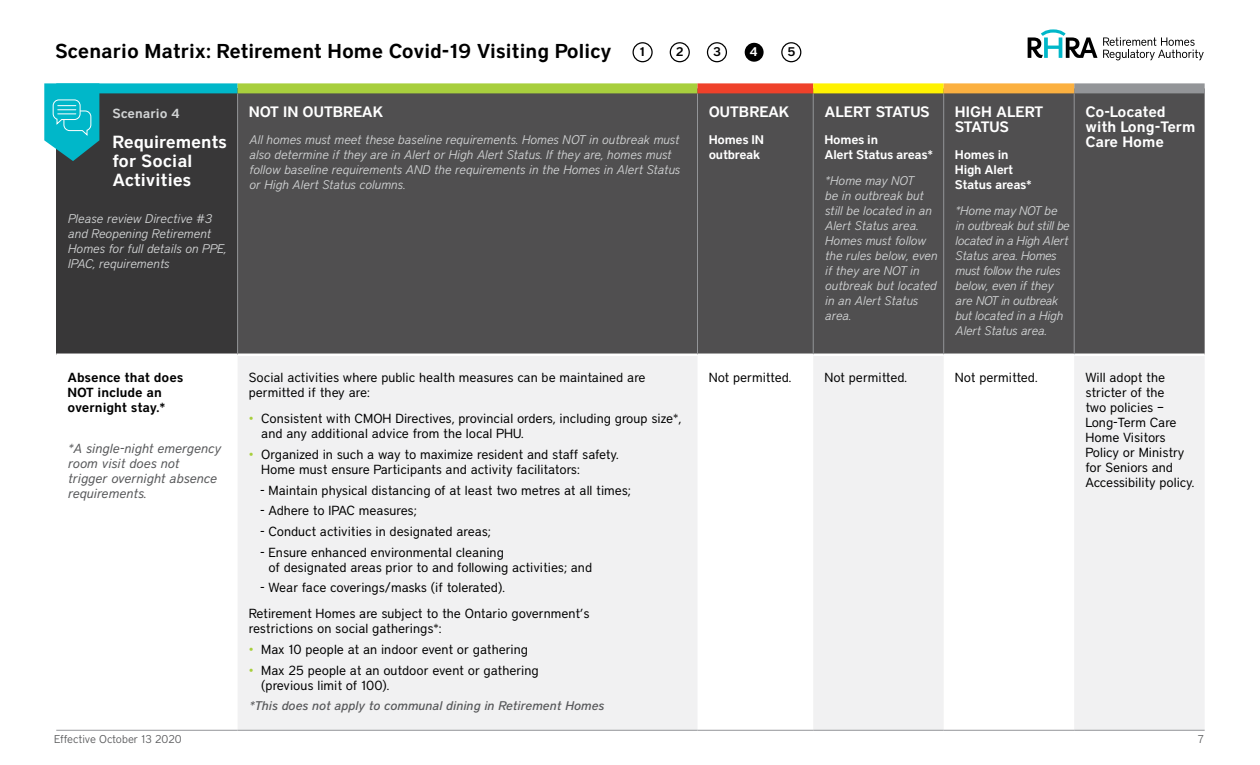
<style>
.page{position:relative;width:1260px;height:765px;background:#fff}
.page>*{position:absolute;margin:0;border:0;box-sizing:border-box;transform-origin:0 0}
.t1{font:600 20px "District";color:#000}
.t2{font:600 17.5px/18.8px "District";color:#fff}
.t3{font:600 15px/15px "District";color:#fff}
.t4{font:13.12px/15px "District";color:#000}
.t5{font:italic 13.12px/15px "District";color:#58595b}
.t6{font:600 13.12px/15px "District";color:#000}
.t7{font:600 13.12px "District";color:#d1d3d4}
.t8{font:italic 300 12.5px/15px "District";color:#d1d3d4}
.t9{font:italic 300 12.5px/15px "District";letter-spacing:-.025em;color:#d1d3d4}
.t10{font:600 12.5px/15px "District";letter-spacing:-.02em;color:#fff}
.t11{font:italic 500 12.5px "District";color:#58595b}
.t12{font:600 12.5px "District";color:#000}
.t13{font:300 11.25px "District";color:#58595b}
.s1{color:#a8cf3d}
</style>
<div class="page">
<svg style="left:1103px;top:37px;width:101px;height:23px"></svg>
<svg style="left:1028px;top:29px;width:69px;height:29px"></svg>
<div style="left:56px;top:88px;width:182px;height:267px;background:#383738"></div>
<div style="left:238px;top:93px;width:967px;height:261px;background:#504f50"></div>
<svg style="left:238px;top:356px;width:967px;height:374px;fill:#f1f1f2"></svg>
<div style="left:1074px;top:83px;width:131px;height:10px;background:#939598"></div>
<hr style="left:56px;top:354px;width:182px;height:2px;background:#fff">
<hr style="left:56px;top:730px;width:182px;height:1px;background:#939598">
<hr style="left:238px;top:730px;width:460px;height:1px;background:#939598">
<hr style="left:698px;top:730px;width:115px;height:1px;background:#939598">
<hr style="left:813px;top:730px;width:131px;height:1px;background:#939598">
<hr style="left:944px;top:730px;width:130px;height:1px;background:#939598">
<hr style="left:1074px;top:730px;width:131px;height:1px;background:#939598">
<hr style="left:237px;top:93px;width:1px;height:261px;background:#939598">
<hr style="left:697px;top:93px;width:1px;height:261px;background:#939598">
<hr style="left:813px;top:93px;width:1px;height:261px;background:#939598">
<hr style="left:943px;top:93px;width:1px;height:261px;background:#939598">
<hr style="left:1074px;top:93px;width:1px;height:261px;background:#939598">
<div style="left:56px;top:83px;width:182px;height:10px;background:#00b7c9"></div>
<div style="left:238px;top:83px;width:460px;height:10px;background:#a8cf3d"></div>
<div style="left:698px;top:83px;width:115px;height:10px;background:#ef412a"></div>
<div style="left:813px;top:83px;width:131px;height:10px;background:#fff200"></div>
<div style="left:944px;top:83px;width:130px;height:10px;background:#fbb040"></div>
<svg style="left:44px;top:83px;width:55px;height:78px"></svg>
<div style="left:633px;top:42px;width:20px;height:20px;border:1px solid #000;border-radius:50%"></div>
<div style="left:670px;top:42px;width:20px;height:20px;border:1px solid #000;border-radius:50%"></div>
<div style="left:707px;top:42px;width:20px;height:20px;border:1px solid #000;border-radius:50%"></div>
<div style="left:781px;top:42px;width:20px;height:20px;border:1px solid #000;border-radius:50%"></div>
<div style="left:745px;top:43px;width:19px;height:19px;background:#000;border-radius:50%"></div>
<h1 class="t1" style="left:55px;top:39px;width:558px">Scenario Matrix: Retirement Home Covid-19 Visiting Policy</h1>
<p class="t12" style="left:640px;top:44px;width:7px">1</p>
<p class="t12" style="left:676px;top:44px;width:9px">2</p>
<p class="t12" style="left:713px;top:44px;width:10px">3</p>
<p class="t10" style="left:750px;top:44px;width:10px">4</p>
<p class="t12" style="left:787px;top:44px;width:10px">5</p>
<p class="t7" style="left:112px;top:106px;width:69px">Scenario 4</p>
<h2 class="t2" style="left:112px;top:132px;width:116px">Requirements for Social<br>Activities</h2>
<p class="t8" style="left:68px;top:211px;width:160px">Please review Directive #3 and Reopening Retirement<br>Homes for full details on PPE,<br>IPAC, requirements</p>
<p class="t3" style="left:249px;top:104px;width:136px">NOT IN OUTBREAK</p>
<p class="t8" style="left:249px;top:132px;width:432px">All homes must meet these baseline requirements. Homes NOT in outbreak must also determine if they are in Alert or High Alert Status. If they are, homes must follow baseline requirements AND the requirements in the Homes in Alert Status or High Alert Status columns.</p>
<p class="t3" style="left:709px;top:104px;width:82px">OUTBREAK</p>
<p class="t10" style="left:709px;top:131px;width:57px">Homes IN outbreak</p>
<p class="t3" style="left:824px;top:104px;width:107px">ALERT STATUS</p>
<p class="t10" style="left:824px;top:131px;width:110px">Homes in<br>Alert Status areas*</p>
<p class="t8" style="left:824px;top:173px;width:114px">*Home may NOT<br>be in outbreak but still be located in an<br>Alert Status area.<br>Homes must follow the rules below, even if they are NOT in outbreak but located in an Alert Status area.</p>
<p class="t3" style="left:955px;top:104px;width:90px">HIGH ALERT<br>STATUS</p>
<p class="t10" style="left:955px;top:146px;width:78px">Homes in<br>High Alert<br>Status areas*</p>
<p class="t9" style="left:955px;top:203px;width:116px">*Home may NOT be in outbreak but still be located in a High Alert<br>Status area. Homes must follow the rules below, even if they are NOT in outbreak but located in a High<br>Alert Status area.</p>
<p class="t3" style="left:1085px;top:104px;width:112px">Co-Located with Long-Term<br>Care Home</p>
<p class="t6" style="left:68px;top:370px;width:117px">Absence that does<br>NOT include an overnight stay.*</p>
<p class="t5" style="left:68px;top:441px;width:155px">*A single-night emergency room visit does not trigger overnight absence requirements.</p>
<p class="t4" style="left:249px;top:370px;width:398px">Social activities where public health measures can be maintained are permitted if they are:</p>
<p class="t4" style="left:261px;top:411px;width:422px;text-indent:-12px"><span class="s1">•</span> Consistent with CMOH Directives, provincial orders, including group size*, and any additional advice from the local PHU.</p>
<p class="t4" style="left:261px;top:447px;width:359px;text-indent:-12px"><span class="s1">•</span> Organized in such a way to maximize resident and staff safety.<br>Home must ensure Participants and activity facilitators:</p>
<p class="t4" style="left:260px;top:482px;width:372px">- Maintain physical distancing of at least two metres at all times;</p>
<p class="t4" style="left:260px;top:503px;width:158px">- Adhere to IPAC measures;</p>
<p class="t4" style="left:260px;top:524px;width:232px">- Conduct activities in designated areas;</p>
<p class="t4" style="left:269px;top:544px;width:325px;text-indent:-8px">- Ensure enhanced environmental cleaning<br>of designated areas prior to and following activities; and</p>
<p class="t4" style="left:249px;top:574px;width:342px;line-height:26.2px;text-indent:11px">- Wear face coverings/masks (if tolerated).<br>Retirement Homes are subject to the Ontario government’s</p>
<p class="t4" style="left:249px;top:621px;width:194px">restrictions on social gatherings*:</p>
<p class="t4" style="left:249px;top:642px;width:281px"><span class="s1">•</span> Max 10 people at an indoor event or gathering</p>
<p class="t4" style="left:261px;top:662px;width:279px;text-indent:-12px"><span class="s1">•</span> Max 25 people at an outdoor event or gathering (previous limit of 100).</p>
<p class="t11" style="left:249px;top:698px;width:357px">*This does not apply to communal dining in Retirement Homes</p>
<p class="t4" style="left:709px;top:370px;width:84px">Not permitted.</p>
<p class="t4" style="left:824px;top:370px;width:84px">Not permitted.</p>
<p class="t4" style="left:955px;top:370px;width:84px">Not permitted.</p>
<p class="t4" style="left:1085px;top:370px;width:111px">Will adopt the stricter of the<br>two policies –<br>Long-Term Care<br>Home Visitors<br>Policy or Ministry for Seniors and<br>Accessibility policy.</p>
<p class="t13" style="left:54px;top:733px;width:129px">Effective October 13 2020</p>
<p class="t13" style="left:1198px;top:733px;width:8px">7</p>
</div>
